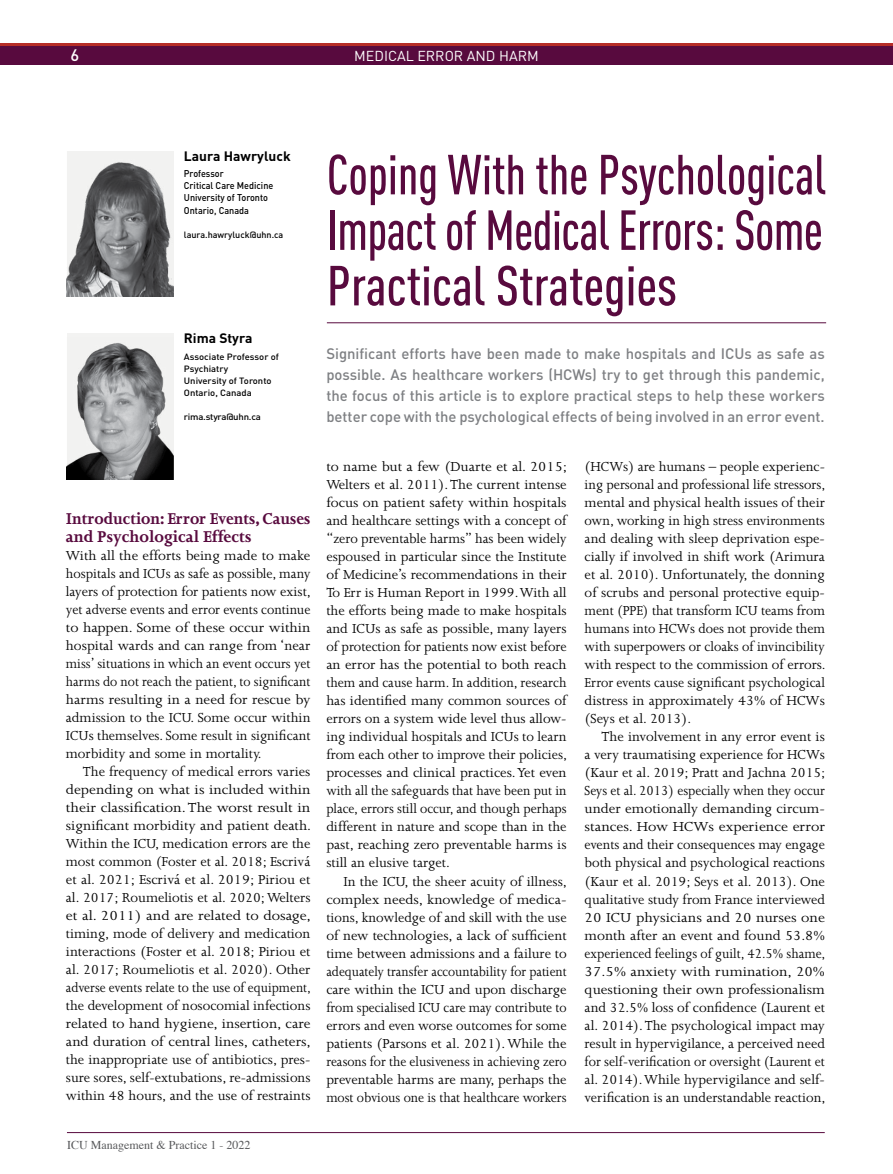
<style>
.page{position:relative;width:893px;height:1174px;background:#fff}
.page>*{position:absolute;margin:0;border:0;box-sizing:border-box;transform-origin:0 0}
.t1{font:500 55.5px/55.5px "DIN Cond";letter-spacing:-.01em;color:#580a3e;text-align:justify;scale:.92 1}
.t2{font:700 18px/18px "Joanna";color:#580a3e}
.t3{font:500 16.5px "DIN Pro";color:#fff}
.t4{font:15px/18px "Joanna";color:#000;text-align:justify}
.t5{font:15px/18px "Joanna";color:#000;text-align:justify;scale:1.05 1}
.t6{font:500 15px/21px "DIN Pro";color:#7e8083;text-align:justify}
.t7{font:14.25px "DIN";color:#fff}
.t8{font:700 13.5px "DIN Pro";color:#000}
.t9{font:12px "Times";color:#58595b}
.t10{font:500 9.75px/12.3px "DIN Pro";color:#000;scale:.93 1}
.t11{font:500 9px/12px "DIN Pro";color:#000;scale:1.05 1}
.t12{font:500 9px "DIN Pro";color:#000}
.t13{font:500 9px "DIN Pro";letter-spacing:-.02em;color:#000;scale:1.06 1}
</style>
<div class="page">
<div style="left:0;top:46px;width:893px;height:19px;background:#580a3e"></div>
<hr style="left:0;top:44px;width:893px;height:2px;background:#b62d27">
<hr style="left:67px;top:1132px;width:758px;height:1px;background:#580a3e">
<hr style="left:327px;top:322px;width:499px;height:1px;background:#580a3e">
<img style="left:67px;top:151px;width:106px;height:145px">
<div style="left:67px;top:334px;width:106px;height:145px;background:#f3f3f2"></div>
<img style="left:67px;top:343px;width:106px;height:136px">
<p class="t3" style="left:71px;top:44px;width:10px">6</p>
<p class="t7" style="left:354px;top:47px;width:186px">MEDICAL ERROR AND HARM</p>
<p class="t8" style="left:184px;top:144px;width:108px">Laura Hawryluck</p>
<p class="t10" style="left:184px;top:167px;width:98px">Professor<br>Critical Care Medicine<br>University of Toronto<br>Ontario, Canada</p>
<p class="t12" style="left:184px;top:229px;width:101px">laura.hawryluck@uhn.ca</p>
<p class="t8" style="left:184px;top:327px;width:70px">Rima Styra</p>
<p class="t11" style="left:184px;top:350px;width:92px">Associate Professor of<br>Psychiatry<br>University of Toronto<br>Ontario, Canada</p>
<p class="t13" style="left:184px;top:411px;width:74px">rima.styra@uhn.ca</p>
<p class="t2" style="left:66px;top:509px;width:246px">Introduction: Error Events, Causes and Psychological Effects</p>
<p class="t4" style="left:66px;top:546px;width:247px">With all the efforts being made to make hospitals and ICUs as safe as possible, many layers of protection for patients now exist, yet adverse events and error events continue to happen. Some of these occur within hospital wards and can range from ‘near miss’ situations in which an event occurs yet harms do not reach the patient, to significant harms resulting in a need for rescue by admission to the ICU. Some occur within ICUs themselves. Some result in significant morbidity and some in mortality.</p>
<p class="t4" style="left:66px;top:762px;width:247px;text-indent:17px">The frequency of medical errors varies depending on what is included within their classification. The worst result in significant morbidity and patient death.<br>Within the ICU, medication errors are the most common (Foster et al. 2018; Escrivá et al. 2021; Escrivá et al. 2019; Piriou et al. 2017; Roumeliotis et al. 2020; Welters et al. 2011) and are related to dosage, timing, mode of delivery and medication interactions (Foster et al. 2018; Piriou et al. 2017; Roumeliotis et al. 2020). Other adverse events relate to the use of equipment, the development of nosocomial infections related to hand hygiene, insertion, care and duration of central lines, catheters, the inappropriate use of antibiotics, pres&shy;sure sores, self-extubations, re-admissions within 48 hours, and the use of restraints</p>
<p class="t9" style="left:67px;top:1134px;width:185px">ICU Management &amp; Practice 1 - 2022</p>
<h1 class="t1" style="left:327px;top:146px;width:544px">Coping With the Psychological Impact of Medical Errors: Some Practical Strategies</h1>
<p class="t6" style="left:326px;top:343px;width:500px">Significant efforts have been made to make hospitals and ICUs as safe as possible. As healthcare workers (HCWs) try to get through this pandemic, the focus of this article is to explore practical steps to help these workers better cope with the psychological effects of being involved in an error event.</p>
<p class="t5" style="left:326px;top:458px;width:231px">to name but a few (Duarte et al. 2015; Welters et al. 2011). The current intense focus on patient safety within hospitals and healthcare settings with a concept of “zero preventable harms” has been widely espoused in particular since the Institute of Medicine’s recommendations in their To Err is Human Report in 1999. With all the efforts being made to make hospitals and ICUs as safe as possible, many layers of protection for patients now exist before an error has the potential to both reach them and cause harm. In addition, research has identified many common sources of errors on a system wide level thus allow&shy;ing individual hospitals and ICUs to learn from each other to improve their policies, processes and clinical practices. Yet even with all the safeguards that have been put in place, errors still occur, and though perhaps different in nature and scope than in the past, reaching zero preventable harms is still an elusive target.</p>
<p class="t4" style="left:326px;top:872px;width:242px;text-indent:17px">In the ICU, the sheer acuity of illness, complex needs, knowledge of medica&shy;tions, knowledge of and skill with the use of new technologies, a lack of sufficient time between admissions and a failure to adequately transfer accountability for patient care within the ICU and upon discharge from specialised ICU care may contribute to errors and even worse outcomes for some patients (Parsons et al. 2021). While the reasons for the elusiveness in achieving zero preventable harms are many, perhaps the most obvious one is that healthcare workers</p>
<p class="t4" style="left:585px;top:458px;width:242px">(HCWs) are humans – people experienc&shy;ing personal and professional life stressors, mental and physical health issues of their own, working in high stress environments and dealing with sleep deprivation espe&shy;cially if involved in shift work (Arimura et al. 2010). Unfortunately, the donning of scrubs and personal protective equip&shy;ment (PPE) that transform ICU teams from humans into HCWs does not provide them with superpowers or cloaks of invincibility with respect to the commission of errors.<br>Error events cause significant psychological distress in approximately 43% of HCWs (Seys et al. 2013).</p>
<p class="t4" style="left:585px;top:728px;width:242px;text-indent:17px">The involvement in any error event is a very traumatising experience for HCWs (Kaur et al. 2019; Pratt and Jachna 2015; Seys et al. 2013) especially when they occur under emotionally demanding circum&shy;stances. How HCWs experience error events and their consequences may engage both physical and psychological reactions (Kaur et al. 2019; Seys et al. 2013). One qualitative study from France interviewed 20 ICU physicians and 20 nurses one month after an event and found 53.8% experienced feelings of guilt, 42.5% shame, 37.5% anxiety with rumination, 20% questioning their own professionalism and 32.5% loss of confidence (Laurent et al. 2014). The psychological impact may result in hypervigilance, a perceived need for self-verification or oversight (Laurent et al. 2014). While hypervigilance and self&shy;verification is an understandable reaction,</p>
</div>
